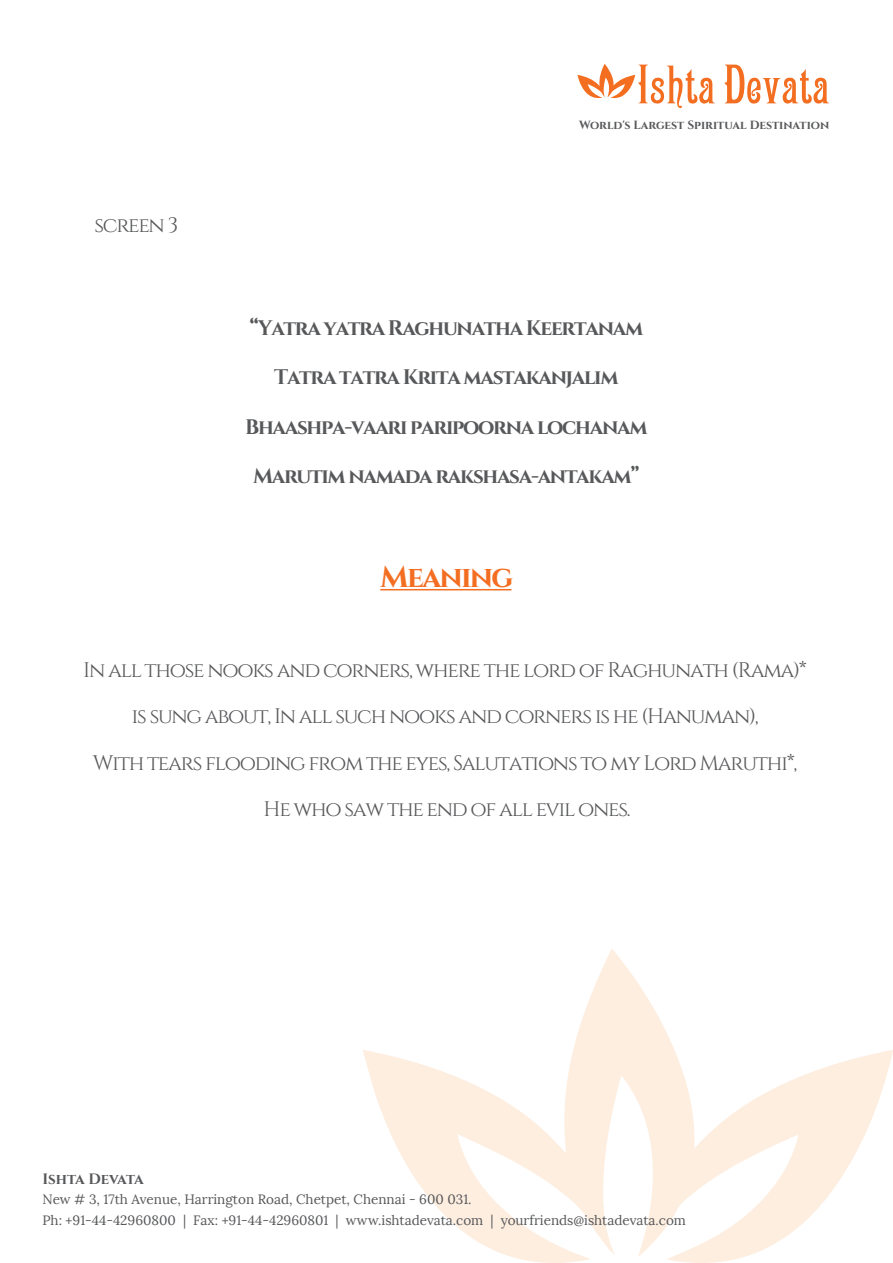
<style>
.page{position:relative;width:893px;height:1263px;background:#fff}
.page>*{position:absolute;margin:0;border:0;box-sizing:border-box;transform-origin:0 0}
.t1{font:700 30px "Cinzel";letter-spacing:-.06em;color:#f36e21}
.t2{font:21px "Cinzel";letter-spacing:-.06em;color:#57585a}
.t3{font:700 21px "Cinzel";letter-spacing:-.06em;color:#57585a}
.t4{font:700 15px "Cinzel";letter-spacing:-.015em;color:#57585a}
.t5{font:13.5px/20.4px "Lora";color:#57585a}
.t6{font:700 11.85px "Cinzel";color:#57585a}
</style>
<div class="page">
<svg style="left:363px;top:949px;width:530px;height:314px"></svg>
<svg style="left:725px;top:65px;width:104px;height:39px"></svg>
<svg style="left:577px;top:64px;width:138px;height:44px"></svg>
<hr style="left:380px;top:589px;width:131px;height:1px;background:#f36e21">
<p class="t2" style="left:94px;top:213px;width:85px">screen 3</p>
<p class="t6" style="left:579px;top:118px;width:252px">World's Largest Spiritual Destination</p>
<p class="t3" style="left:250px;top:315px;width:395px">“Yatra yatra Raghunatha Keertanam</p>
<p class="t3" style="left:274px;top:364px;width:346px">Tatra tatra Krita mastakanjalim</p>
<p class="t3" style="left:245px;top:414px;width:404px">Bhaashpa-vaari paripoorna lochanam</p>
<p class="t3" style="left:253px;top:463px;width:388px">Marutim namada rakshasa-antakam”</p>
<h1 class="t1" style="left:380px;top:559px;width:135px">Meaning</h1>
<p class="t2" style="left:83px;top:657px;width:725px">In all those nooks and corners, where the lord of Raghunath (Rama)*</p>
<p class="t2" style="left:132px;top:704px;width:629px">is sung about, In all such nooks and corners is he (Hanuman),</p>
<p class="t2" style="left:93px;top:750px;width:706px">With tears flooding from the eyes, Salutations to my Lord Maruthi*,</p>
<p class="t2" style="left:264px;top:797px;width:368px">He who saw the end of all evil ones.</p>
<p class="t4" style="left:43px;top:1170px;width:103px">Ishta Devata</p>
<p class="t5" style="left:43px;top:1189px;width:645px">New # 3, 17th Avenue, Harrington Road, Chetpet, Chennai - 600 031.<br>Ph: +91-44-42960800 | Fax: +91-44-42960801 | www.ishtadevata.com | yourfriends@ishtadevata.com</p>
</div>
